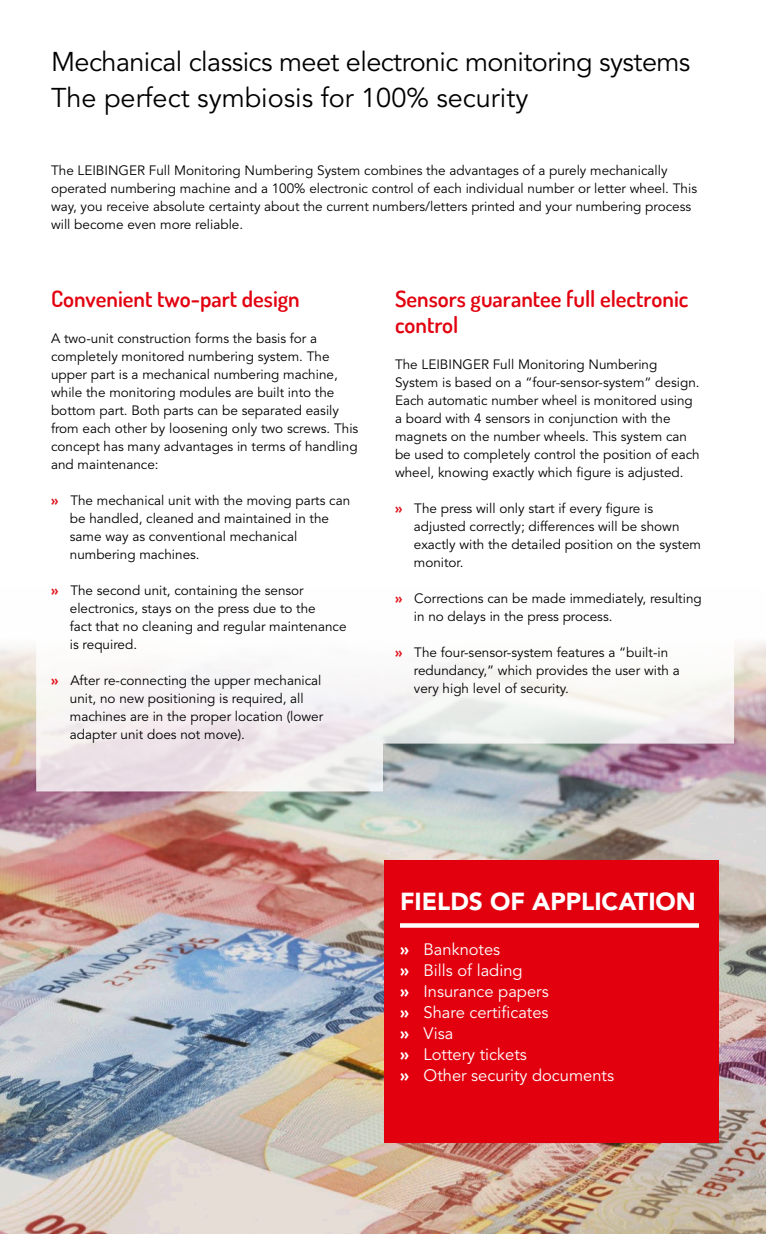
<style>
.page{position:relative;width:766px;height:1234px;background:#fff}
.page>*{position:absolute;margin:0;border:0;box-sizing:border-box;transform-origin:0 0}
.t1{font:27px "Avenir LT Std";letter-spacing:-.02em;color:#000}
.t2{font:27px "Avenir LT Std";color:#000}
.t3{font:900 24.45px "Avenir LT Pro";color:#fff}
.t4{font:600 22.5px/25.5px "Dosis";color:#e2000f}
.t5{font:16.5px "Avenir LT Std";color:#fff}
.t6{font:13.5px/18px "Avenir LT Std";color:#000}
.s1{font-family:"Avenir LT Pro";font-weight:900;color:#e1121a}
.s2{font-family:"Avenir LT Pro";font-weight:900}
</style>
<div class="page">
<img style="left:0;top:642px;width:765px;height:591px">
<div style="left:384px;top:859px;width:334px;height:283px;background:#e2000f"></div>
<svg style="left:400px;top:923px;width:298px;height:4px"></svg>
<svg style="left:36px;top:642px;width:697px;height:149px"></svg>
<p class="t1" style="left:51px;top:46px;width:640px">Mechanical classics meet electronic monitoring systems</p>
<p class="t2" style="left:51px;top:82px;width:478px">The perfect symbiosis for 100% security</p>
<p class="t6" style="left:51px;top:162px;width:647px">The LEIBINGER Full Monitoring Numbering System combines the advantages of a purely mechanically operated numbering machine and a 100% electronic control of each individual number or letter wheel. This way, you receive absolute certainty about the current numbers/letters printed and your numbering process will become even more reliable.</p>
<p class="t4" style="left:51px;top:285px;width:250px">Convenient two-part design</p>
<p class="t6" style="left:51px;top:330px;width:267px">A two-unit construction forms the basis for a</p>
<p class="t6" style="left:51px;top:348px;width:309px">completely monitored numbering system. The upper part is a mechanical numbering machine, while the monitoring modules are built into the bottom part. Both parts can be separated easily from each other by loosening only two screws. This concept has many advantages in terms of handling and maintenance:</p>
<p class="t6" style="left:51px;top:492px;width:301px;text-align:center"><span class="s1">»</span> The mechanical unit with the moving parts can be handled, cleaned and maintained in the</p>
<p class="t6" style="left:70px;top:528px;width:229px">same way as conventional mechanical</p>
<p class="t6" style="left:70px;top:546px;width:131px">numbering machines.</p>
<p class="t6" style="left:51px;top:582px;width:254px"><span class="s1">»</span> The second unit, containing the sensor</p>
<p class="t6" style="left:70px;top:600px;width:247px">electronics, stays on the press due to the</p>
<p class="t6" style="left:70px;top:618px;width:278px">fact that no cleaning and regular maintenance</p>
<p class="t6" style="left:70px;top:636px;width:69px">is required.</p>
<p class="t6" style="left:51px;top:672px;width:272px"><span class="s1">»</span> After re-connecting the upper mechanical</p>
<p class="t6" style="left:70px;top:690px;width:235px">unit, no new positioning is required, all</p>
<p class="t6" style="left:70px;top:708px;width:255px">machines are in the proper location (lower</p>
<p class="t6" style="left:70px;top:726px;width:177px">adapter unit does not move).</p>
<p class="t4" style="left:395px;top:285px;width:295px">Sensors guarantee full electronic control</p>
<p class="t6" style="left:395px;top:355px;width:264px">The LEIBINGER Full Monitoring Numbering</p>
<p class="t6" style="left:395px;top:373px;width:306px">System is based on a “four-sensor-system“ design.<br>Each automatic number wheel is monitored using a board with 4 sensors in conjunction with the magnets on the number wheels. This system can be used to completely control the position of each wheel, knowing exactly which figure is adjusted.</p>
<p class="t6" style="left:395px;top:499px;width:259px"><span class="s1">»</span> The press will only start if every figure is</p>
<p class="t6" style="left:413px;top:517px;width:267px">adjusted correctly; differences will be shown</p>
<p class="t6" style="left:413px;top:535px;width:288px">exactly with the detailed position on the system</p>
<p class="t6" style="left:413px;top:553px;width:51px">monitor.</p>
<p class="t6" style="left:395px;top:589px;width:308px"><span class="s1">»</span> Corrections can be made immediately, resulting</p>
<p class="t6" style="left:413px;top:607px;width:200px">in no delays in the press process.</p>
<p class="t6" style="left:395px;top:643px;width:274px"><span class="s1">»</span> The four-sensor-system features a “built-in</p>
<p class="t6" style="left:413px;top:661px;width:267px">redundancy,” which provides the user with a</p>
<p class="t6" style="left:413px;top:679px;width:157px">very high level of security.</p>
<p class="t3" style="left:400px;top:886px;width:297px">FIELDS OF APPLICATION</p>
<p class="t5" style="left:400px;top:939px;width:102px"><span class="s2">»</span> Banknotes</p>
<p class="t5" style="left:400px;top:960px;width:124px"><span class="s2">»</span> Bills of lading</p>
<p class="t5" style="left:400px;top:981px;width:150px"><span class="s2">»</span> Insurance papers</p>
<p class="t5" style="left:400px;top:1002px;width:150px"><span class="s2">»</span> Share certificates</p>
<p class="t5" style="left:400px;top:1023px;width:55px"><span class="s2">»</span> Visa</p>
<p class="t5" style="left:400px;top:1044px;width:128px"><span class="s2">»</span> Lottery tickets</p>
<p class="t5" style="left:400px;top:1065px;width:215px"><span class="s2">»</span> Other security documents</p>
</div>
